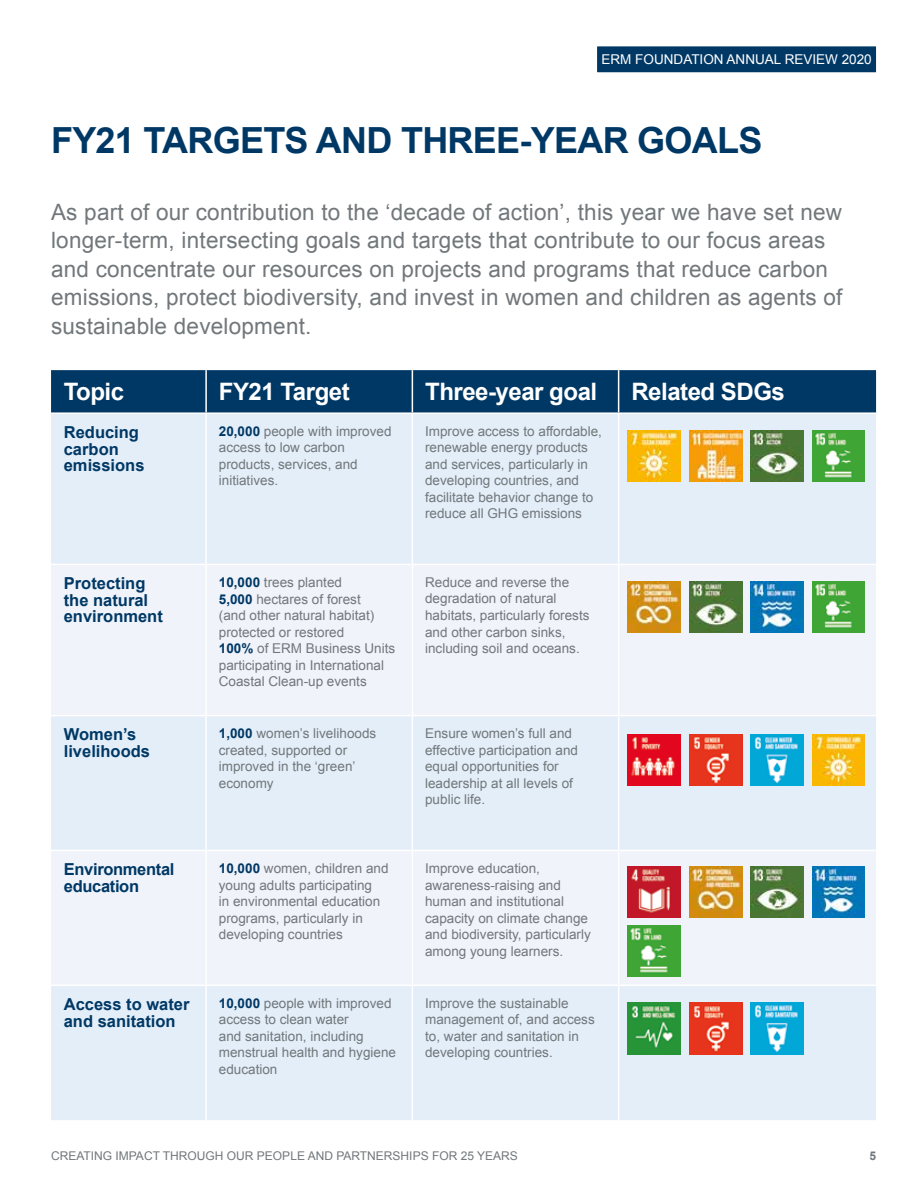
<style>
.page{position:relative;width:919px;height:1187px;background:#fff}
.page>*{position:absolute;margin:0;border:0;box-sizing:border-box;transform-origin:0 0}
.t1{font:700 36px "Arial";letter-spacing:-.02em;color:#003865}
.t2{font:700 24px "Arial";letter-spacing:-.02em;color:#fff}
.t3{font:22.5px/28.5px "Arial";letter-spacing:.01em;color:#71777a}
.t4{font:700 16.5px/16.5px "Arial";color:#003865}
.t5{font:700 16.5px/16.5px "Arial";letter-spacing:-.02em;color:#003865}
.t6{font:13.5px/16.5px "Arial";color:#71777a}
.t7{font:13.5px "Arial";color:#fff}
.t8{font:12px "Arial";color:#71777a}
.t9{font:700 12px "Arial";color:#71777a}
.s1{font-weight:700;color:#003865}
</style>
<div class="page">
<div style="left:597px;top:47px;width:278px;height:25px;background:#003865"></div>
<div style="left:51px;top:370px;width:825px;height:42px;background:#003865"></div>
<div style="left:51px;top:414px;width:825px;height:706px;background:#e4eef9"></div>
<svg style="left:51px;top:565px;width:825px;height:419px;fill:#f0f3fa"></svg>
<hr style="left:205px;top:370px;width:2px;height:42px;background:#fff">
<hr style="left:411px;top:370px;width:2px;height:42px;background:#fff">
<hr style="left:617px;top:370px;width:2px;height:42px;background:#fff">
<hr style="left:205px;top:414px;width:2px;height:149px;background:#fff">
<hr style="left:411px;top:414px;width:2px;height:149px;background:#fff">
<hr style="left:617px;top:414px;width:2px;height:149px;background:#fff">
<hr style="left:51px;top:563px;width:155px;height:2px;background:#fff">
<hr style="left:206px;top:563px;width:206px;height:2px;background:#fff">
<hr style="left:205px;top:565px;width:2px;height:149px;background:#fff">
<hr style="left:412px;top:563px;width:206px;height:2px;background:#fff">
<hr style="left:411px;top:565px;width:2px;height:149px;background:#fff">
<hr style="left:618px;top:563px;width:258px;height:2px;background:#fff">
<hr style="left:617px;top:565px;width:2px;height:149px;background:#fff">
<hr style="left:51px;top:714px;width:155px;height:2px;background:#fff">
<hr style="left:206px;top:714px;width:206px;height:2px;background:#fff">
<hr style="left:205px;top:716px;width:2px;height:133px;background:#fff">
<hr style="left:412px;top:714px;width:206px;height:2px;background:#fff">
<hr style="left:411px;top:716px;width:2px;height:133px;background:#fff">
<hr style="left:618px;top:714px;width:258px;height:2px;background:#fff">
<hr style="left:617px;top:716px;width:2px;height:133px;background:#fff">
<hr style="left:51px;top:849px;width:155px;height:2px;background:#fff">
<hr style="left:206px;top:849px;width:206px;height:2px;background:#fff">
<hr style="left:205px;top:851px;width:2px;height:133px;background:#fff">
<hr style="left:412px;top:849px;width:206px;height:2px;background:#fff">
<hr style="left:411px;top:851px;width:2px;height:133px;background:#fff">
<hr style="left:618px;top:849px;width:258px;height:2px;background:#fff">
<hr style="left:617px;top:851px;width:2px;height:133px;background:#fff">
<hr style="left:51px;top:984px;width:155px;height:1px;background:#fff">
<hr style="left:206px;top:984px;width:206px;height:1px;background:#fff">
<hr style="left:205px;top:986px;width:2px;height:134px;background:#fff">
<hr style="left:412px;top:984px;width:206px;height:1px;background:#fff">
<hr style="left:411px;top:986px;width:2px;height:134px;background:#fff">
<hr style="left:618px;top:984px;width:258px;height:1px;background:#fff">
<hr style="left:617px;top:986px;width:2px;height:134px;background:#fff">
<img style="left:627px;top:430px;width:53px;height:51px">
<img style="left:689px;top:430px;width:53px;height:51px">
<img style="left:812px;top:734px;width:52px;height:51px">
<img style="left:627px;top:1002px;width:53px;height:51px">
<img style="left:689px;top:1002px;width:53px;height:51px">
<img style="left:689px;top:734px;width:53px;height:51px">
<img style="left:627px;top:734px;width:53px;height:51px">
<img style="left:750px;top:1002px;width:53px;height:51px">
<img style="left:750px;top:734px;width:53px;height:51px">
<img style="left:627px;top:581px;width:53px;height:51px">
<img style="left:627px;top:866px;width:53px;height:51px">
<img style="left:689px;top:866px;width:53px;height:51px">
<img style="left:689px;top:581px;width:53px;height:51px">
<img style="left:750px;top:866px;width:53px;height:51px">
<img style="left:750px;top:430px;width:53px;height:51px">
<img style="left:750px;top:581px;width:53px;height:51px">
<img style="left:812px;top:866px;width:52px;height:51px">
<img style="left:812px;top:581px;width:52px;height:51px">
<img style="left:627px;top:925px;width:53px;height:51px">
<img style="left:812px;top:430px;width:52px;height:51px">
<p class="t7" style="left:601px;top:50px;width:272px">ERM FOUNDATION ANNUAL REVIEW 2020</p>
<h1 class="t1" style="left:51px;top:116px;width:713px">FY21 TARGETS AND THREE-YEAR GOALS</h1>
<p class="t3" style="left:51px;top:198px;width:792px">As part of our contribution to the ‘decade of action’, this year we have set new longer-term, intersecting goals and targets that contribute to our focus areas and concentrate our resources on projects and programs that reduce carbon emissions, protect biodiversity, and invest in women and children as agents of sustainable development.</p>
<h2 class="t2" style="left:64px;top:376px;width:62px">Topic</h2>
<h2 class="t2" style="left:219px;top:376px;width:132px">FY21 Target</h2>
<h2 class="t2" style="left:425px;top:376px;width:174px">Three-year goal</h2>
<h2 class="t2" style="left:631px;top:376px;width:155px">Related SDGs</h2>
<p class="t4" style="left:64px;top:424px;width:82px">Reducing carbon emissions</p>
<p class="t6" style="left:219px;top:423px;width:174px"><span class="s1">20,000</span> people with improved access to low carbon products, services, and initiatives.</p>
<p class="t6" style="left:425px;top:423px;width:178px">Improve access to affordable, renewable energy products and services, particularly in developing countries, and facilitate behavior change to reduce all GHG emissions</p>
<p class="t4" style="left:64px;top:575px;width:101px">Protecting the natural environment</p>
<p class="t6" style="left:219px;top:574px;width:178px"><span class="s1">10,000</span> trees planted<br><span class="s1">5,000</span> hectares of forest<br>(and other natural habitat) protected or restored<br><span class="s1">100%</span> of ERM Business Units participating in International<br>Coastal Clean-up events</p>
<p class="t6" style="left:425px;top:574px;width:166px">Reduce and reverse the degradation of natural habitats, particularly forests and other carbon sinks, including soil and oceans.</p>
<p class="t4" style="left:64px;top:726px;width:88px">Women’s livelihoods</p>
<p class="t6" style="left:219px;top:725px;width:159px"><span class="s1">1,000</span> women’s livelihoods created, supported or improved in the ‘green’ economy</p>
<p class="t6" style="left:425px;top:725px;width:154px">Ensure women’s full and effective participation and equal opportunities for leadership at all levels of public life.</p>
<p class="t5" style="left:64px;top:861px;width:112px">Environmental education</p>
<p class="t6" style="left:219px;top:860px;width:171px"><span class="s1">10,000</span> women, children and young adults participating<br>in environmental education programs, particularly in developing countries</p>
<p class="t6" style="left:425px;top:860px;width:167px">Improve education, awareness-raising and human and institutional capacity on climate change and biodiversity, particularly among young learners.</p>
<p class="t4" style="left:64px;top:996px;width:127px">Access to water and sanitation</p>
<p class="t6" style="left:219px;top:994px;width:179px"><span class="s1">10,000</span> people with improved access to clean water<br>and sanitation, including menstrual health and hygiene education</p>
<p class="t6" style="left:425px;top:994px;width:171px">Improve the sustainable management of, and access to, water and sanitation in developing countries.</p>
<p class="t8" style="left:51px;top:1148px;width:468px">CREATING IMPACT THROUGH OUR PEOPLE AND PARTNERSHIPS FOR 25 YEARS</p>
<p class="t9" style="left:869px;top:1147px;width:8px">5</p>
</div>
